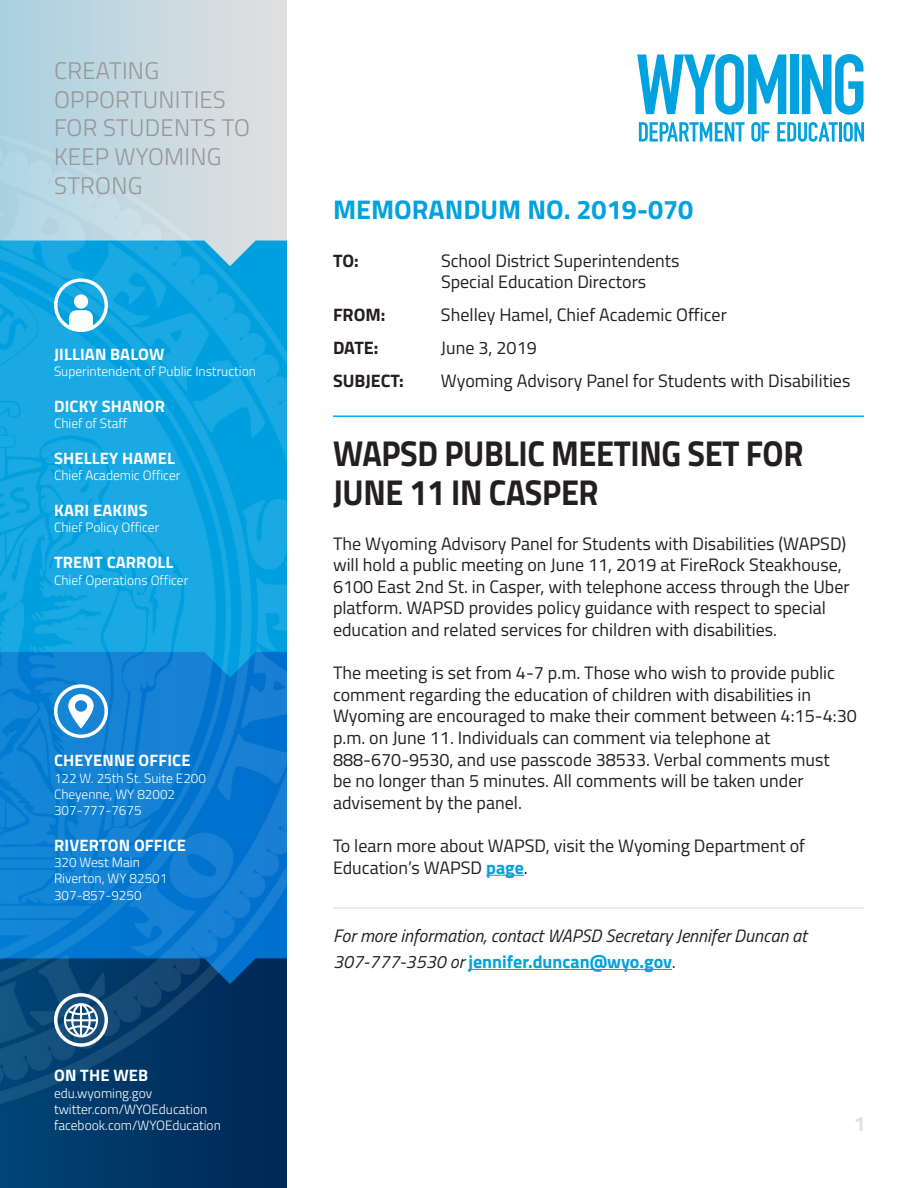
<style>
.page{position:relative;width:918px;height:1188px;background:#fff}
.page>*{position:absolute;margin:0;border:0;box-sizing:border-box;transform-origin:0 0}
.Headline{font:700 36px/39px "Titillium Web";letter-spacing:-.01em;color:#231f20;scale:.9 1}
.Section_Title{font:700 27px "Titillium Web";color:#00a2df}
.t1{font:300 24px/28.8px "Titillium Web";letter-spacing:.01em;color:#969696}
.t2{font:700 21px "Titillium Web";color:#e1e1e1}
.To__From__Etc{font:18px/21.6px "Titillium Web";color:#231f20}
.Contact_Info{font:italic 18px/25.5px "Titillium Web";color:#231f20}
.To__From__Etc-2{font:700 18px "Titillium Web";color:#231f20}
.Sidebar_Title{font:700 16.5px "Titillium Web";letter-spacing:.01em;color:#fff}
.Sidebar_Description{font:300 13.5px "Titillium Web";color:#fff}
.s1{font-weight:700;color:#00a2df}
.s2{font-weight:700;font-style:normal;color:#00a2df}
</style>
<div class="page">
<img style="left:0;top:0;width:286px;height:1188px">
<svg style="left:54px;top:993px;width:54px;height:54px"></svg>
<svg style="left:54px;top:684px;width:54px;height:54px"></svg>
<svg style="left:54px;top:278px;width:54px;height:54px"></svg>
<svg style="left:637px;top:54px;width:149px;height:61px"></svg>
<div style="left:790px;top:55px;width:8px;height:59px;background:#00a2df"></div>
<svg style="left:802px;top:54px;width:62px;height:61px"></svg>
<svg style="left:639px;top:122px;width:106px;height:20px"></svg>
<svg style="left:751px;top:122px;width:19px;height:20px"></svg>
<svg style="left:777px;top:122px;width:61px;height:20px"></svg>
<hr style="left:839px;top:122px;width:3px;height:20px;background:#00a2df">
<svg style="left:844px;top:122px;width:20px;height:20px"></svg>
<hr style="left:333px;top:415px;width:531px;height:2px;background:#00aeef">
<hr style="left:486px;top:875px;width:38px;height:1px;background:#00a2df">
<hr style="left:333px;top:907px;width:531px;height:2px;background:#dbdfe2">
<hr style="left:468px;top:969px;width:204px;height:1px;background:#00a2df">
<p class="t1" style="left:54px;top:55px;width:197px">CREATING<br>OPPORTUNITIES<br>FOR STUDENTS TO<br>KEEP WYOMING<br>STRONG</p>
<p class="Sidebar_Title" style="left:54px;top:341px;width:112px">JILLIAN BALOW</p>
<p class="Sidebar_Description" style="left:54px;top:361px;width:203px">Superintendent of Public Instruction</p>
<p class="Sidebar_Title" style="left:54px;top:393px;width:112px">DICKY SHANOR</p>
<p class="Sidebar_Description" style="left:54px;top:414px;width:75px">Chief of Staff</p>
<p class="Sidebar_Title" style="left:54px;top:446px;width:122px">SHELLEY HAMEL</p>
<p class="Sidebar_Description" style="left:54px;top:466px;width:128px">Chief Academic Officer</p>
<p class="Sidebar_Title" style="left:54px;top:498px;width:95px">KARI EAKINS</p>
<p class="Sidebar_Description" style="left:54px;top:518px;width:107px">Chief Policy Officer</p>
<p class="Sidebar_Title" style="left:54px;top:550px;width:121px">TRENT CARROLL</p>
<p class="Sidebar_Description" style="left:54px;top:570px;width:136px">Chief Operations Officer</p>
<p class="Sidebar_Title" style="left:54px;top:748px;width:138px">CHEYENNE OFFICE</p>
<p class="Sidebar_Description" style="left:54px;top:768px;width:154px">122 W. 25th St. Suite E200</p>
<p class="Sidebar_Description" style="left:54px;top:784px;width:123px">Cheyenne, WY 82002</p>
<p class="Sidebar_Description" style="left:54px;top:801px;width:89px">307-777-7675</p>
<p class="Sidebar_Title" style="left:54px;top:833px;width:133px">RIVERTON OFFICE</p>
<p class="Sidebar_Description" style="left:54px;top:853px;width:87px">320 West Main</p>
<p class="Sidebar_Description" style="left:54px;top:869px;width:115px">Riverton, WY 82501</p>
<p class="Sidebar_Description" style="left:54px;top:885px;width:89px">307-857-9250</p>
<p class="Sidebar_Title" style="left:54px;top:1063px;width:96px">ON THE WEB</p>
<p class="Sidebar_Description" style="left:54px;top:1083px;width:100px">edu.wyoming.gov</p>
<p class="Sidebar_Description" style="left:54px;top:1099px;width:155px">twitter.com/WYOEducation</p>
<p class="Sidebar_Description" style="left:54px;top:1116px;width:168px">facebook.com/WYOEducation</p>
<p class="Section_Title" style="left:333px;top:189px;width:362px">MEMORANDUM NO. 2019-070</p>
<p class="To__From__Etc-2" style="left:333px;top:247px;width:27px">TO:</p>
<p class="To__From__Etc" style="left:441px;top:249px;width:240px;line-height:21px">School District Superintendents<br>Special Education Directors</p>
<p class="To__From__Etc-2" style="left:333px;top:301px;width:54px">FROM:</p>
<p class="To__From__Etc" style="left:441px;top:303px;width:287px">Shelley Hamel, Chief Academic Officer</p>
<p class="To__From__Etc-2" style="left:333px;top:334px;width:47px">DATE:</p>
<p class="To__From__Etc" style="left:441px;top:336px;width:97px">June 3, 2019</p>
<p class="To__From__Etc-2" style="left:333px;top:367px;width:72px">SUBJECT:</p>
<p class="To__From__Etc" style="left:441px;top:369px;width:411px">Wyoming Advisory Panel for Students with Disabilities</p>
<p class="Headline" style="left:333px;top:433px;width:524px">WAPSD PUBLIC MEETING SET FOR<br>JUNE 11 IN CASPER</p>
<p class="To__From__Etc" style="left:333px;top:532px;width:518px">The Wyoming Advisory Panel for Students with Disabilities (WAPSD) will hold a public meeting on June 11, 2019 at FireRock Steakhouse, 6100 East 2nd St. in Casper, with telephone access through the Uber platform. WAPSD provides policy guidance with respect to special education and related services for children with disabilities.</p>
<p class="To__From__Etc" style="left:333px;top:661px;width:525px">The meeting is set from 4-7 p.m. Those who wish to provide public comment regarding the education of children with disabilities in Wyoming are encouraged to make their comment between 4:15-4:30 p.m. on June 11. Individuals can comment via telephone at</p>
<p class="To__From__Etc" style="left:333px;top:748px;width:498px">888-670-9530, and use passcode 38533. Verbal comments must be no longer than 5 minutes. All comments will be taken under advisement by the panel.</p>
<p class="To__From__Etc" style="left:333px;top:834px;width:474px">To learn more about WAPSD, visit the Wyoming Department of<br>Education’s WAPSD <span class="s1">page</span>.</p>
<p class="Contact_Info" style="left:333px;top:922px;width:475px">For more information, contact WAPSD Secretary Jennifer Duncan at<br>307-777-3530 or <span class="s2">jennifer.duncan@wyo.gov</span>.</p>
<p class="t2" style="left:854px;top:1107px;width:13px">1</p>
</div>
